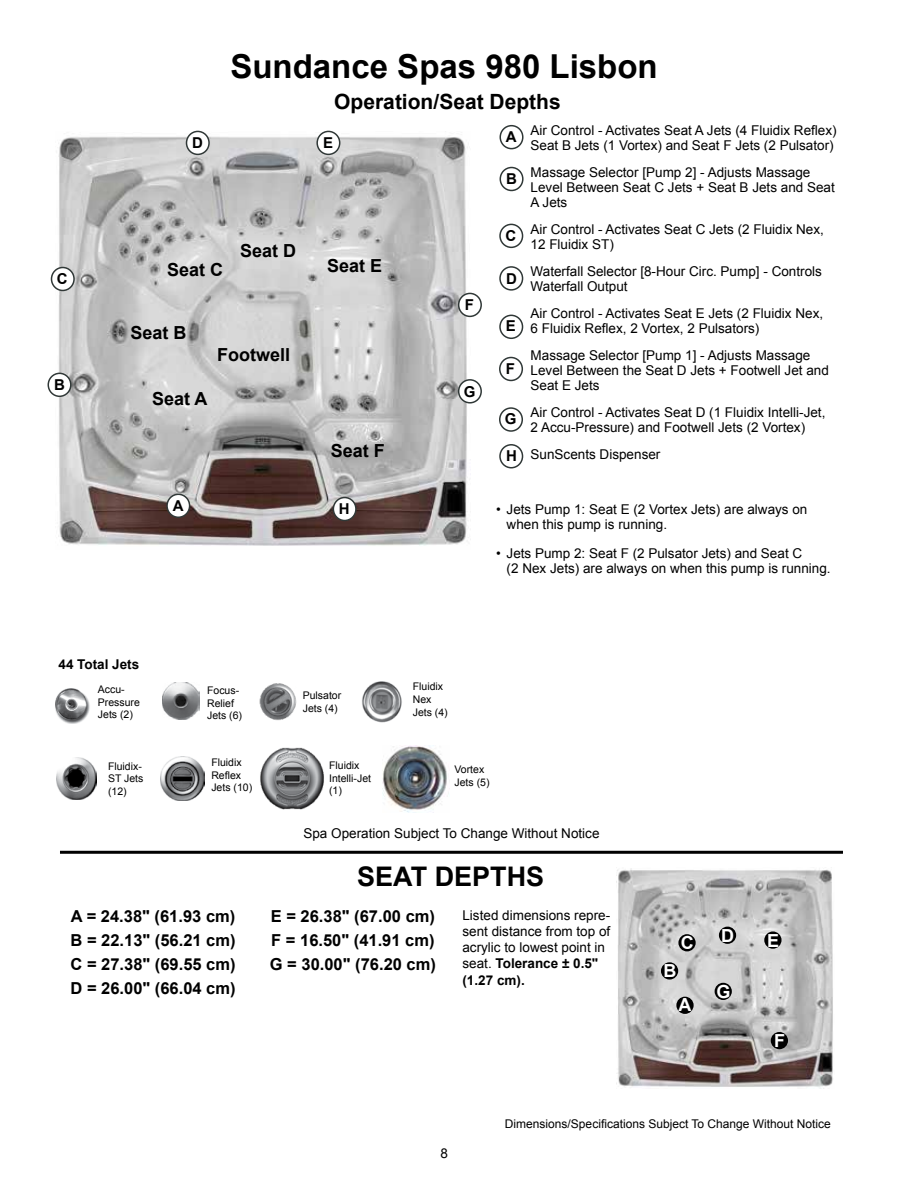
<style>
.page{position:relative;width:918px;height:1188px;background:#fff}
.page>*{position:absolute;margin:0;border:0;box-sizing:border-box;transform-origin:0 0}
.t1{font:700 33px "Arial";color:#000}
.t2{font:700 27px "Arial";color:#000}
.t3{font:700 21px "Arial";color:#000}
.t4{font:700 18px "Arial";color:#000}
.t5{font:700 18px "Arial";color:#fff}
.t6{font:700 16.5px "Arial";color:#000}
.t7{font:700 15px "Arial";color:#000}
.t8{font:13.5px/15px "Arial";color:#000}
.t9{font:700 13.5px "Arial";color:#000}
.t10{font:12px "Arial";color:#000}
.t11{font:10.5px/12.6px "Arial";color:#000}
.s1{font-weight:700}
</style>
<div class="page">
<img style="left:56px;top:131px;width:414px;height:415px">
<hr style="left:60px;top:851px;width:783px;height:3px;background:#000">
<img style="left:56px;top:758px;width:41px;height:42px">
<img style="left:259px;top:683px;width:37px;height:38px">
<img style="left:260px;top:747px;width:64px;height:63px">
<img style="left:382px;top:745px;width:65px;height:67px">
<img style="left:362px;top:681px;width:40px;height:42px">
<img style="left:160px;top:757px;width:44px;height:43px">
<div style="left:500px;top:125px;width:24px;height:24px;border:2px solid #303837;border-radius:50%"></div>
<div style="left:500px;top:167px;width:24px;height:24px;border:2px solid #303837;border-radius:50%"></div>
<div style="left:499px;top:224px;width:24px;height:24px;border:2px solid #303837;border-radius:50%"></div>
<div style="left:499px;top:266px;width:24px;height:25px;border:2px solid #303837;border-radius:50%"></div>
<div style="left:499px;top:315px;width:24px;height:24px;border:2px solid #303837;border-radius:50%"></div>
<div style="left:499px;top:357px;width:24px;height:24px;border:2px solid #303837;border-radius:50%"></div>
<div style="left:499px;top:407px;width:24px;height:25px;border:2px solid #303837;border-radius:50%"></div>
<div style="left:499px;top:444px;width:24px;height:24px;border:2px solid #303837;border-radius:50%"></div>
<div style="left:167px;top:494px;width:23px;height:23px;background:#fff;border-radius:50%"></div>
<div style="left:166px;top:494px;width:24px;height:24px;border:2px solid #303837;border-radius:50%"></div>
<svg style="left:48px;top:373px;width:23px;height:23px"></svg>
<div style="left:48px;top:373px;width:24px;height:24px;border:2px solid #303837;border-radius:50%"></div>
<div style="left:54px;top:379px;width:11px;height:12px;background:#fff"></div>
<div style="left:459px;top:293px;width:22px;height:23px;background:#fff;border-radius:50%"></div>
<div style="left:458px;top:293px;width:24px;height:24px;border:2px solid #303837;border-radius:50%"></div>
<svg style="left:317px;top:131px;width:23px;height:23px"></svg>
<div style="left:316px;top:131px;width:24px;height:24px;border:2px solid #303837;border-radius:50%"></div>
<div style="left:323px;top:137px;width:11px;height:12px;background:#fff"></div>
<div style="left:187px;top:131px;width:22px;height:23px;background:#fff;border-radius:50%"></div>
<div style="left:186px;top:131px;width:24px;height:24px;border:2px solid #303837;border-radius:50%"></div>
<div style="left:459px;top:380px;width:22px;height:23px;background:#fff;border-radius:50%"></div>
<div style="left:458px;top:379px;width:24px;height:25px;border:2px solid #303837;border-radius:50%"></div>
<div style="left:52px;top:268px;width:22px;height:22px;background:#fff;border-radius:50%"></div>
<div style="left:51px;top:267px;width:24px;height:24px;border:2px solid #303837;border-radius:50%"></div>
<svg style="left:333px;top:498px;width:23px;height:23px"></svg>
<div style="left:333px;top:497px;width:24px;height:24px;border:2px solid #303837;border-radius:50%"></div>
<div style="left:339px;top:503px;width:12px;height:12px;background:#fff"></div>
<img style="left:616px;top:868px;width:217px;height:220px">
<div style="left:678px;top:934px;width:18px;height:17px;background:#000;border-radius:50%"></div>
<div style="left:719px;top:927px;width:17px;height:17px;background:#000;border-radius:50%"></div>
<div style="left:771px;top:1032px;width:17px;height:17px;background:#000;border-radius:50%"></div>
<div style="left:764px;top:931px;width:18px;height:18px;background:#000;border-radius:50%"></div>
<div style="left:715px;top:983px;width:17px;height:17px;background:#000;border-radius:50%"></div>
<div style="left:676px;top:997px;width:18px;height:17px;background:#000;border-radius:50%"></div>
<div style="left:661px;top:962px;width:17px;height:18px;background:#000;border-radius:50%"></div>
<img style="left:55px;top:688px;width:35px;height:35px">
<img style="left:162px;top:683px;width:37px;height:36px">
<p class="t7" style="left:57px;top:269px;width:12px">C</p>
<p class="t7" style="left:54px;top:375px;width:12px">B</p>
<h1 class="t1" style="left:230px;top:44px;width:429px">Sundance Spas 980 Lisbon</h1>
<h3 class="t3" style="left:334px;top:87px;width:228px">Operation/Seat Depths</h3>
<p class="t7" style="left:192px;top:133px;width:12px">D</p>
<p class="t7" style="left:323px;top:133px;width:12px">E</p>
<h3 class="t4" style="left:167px;top:257px;width:58px">Seat C</h3>
<h3 class="t4" style="left:240px;top:239px;width:58px">Seat D</h3>
<h3 class="t4" style="left:131px;top:321px;width:58px">Seat B</h3>
<h3 class="t4" style="left:217px;top:343px;width:75px">Footwell</h3>
<h3 class="t4" style="left:152px;top:387px;width:57px">Seat A</h3>
<p class="t7" style="left:173px;top:496px;width:12px">A</p>
<h3 class="t4" style="left:327px;top:254px;width:57px">Seat E</h3>
<h3 class="t4" style="left:331px;top:439px;width:56px">Seat F</h3>
<p class="t7" style="left:339px;top:499px;width:12px">H</p>
<p class="t7" style="left:465px;top:294px;width:11px">F</p>
<p class="t7" style="left:464px;top:381px;width:13px">G</p>
<p class="t7" style="left:506px;top:126px;width:12px">A</p>
<p class="t7" style="left:506px;top:169px;width:12px">B</p>
<p class="t7" style="left:505px;top:226px;width:12px">C</p>
<p class="t7" style="left:506px;top:269px;width:12px">D</p>
<p class="t7" style="left:506px;top:316px;width:12px">E</p>
<p class="t7" style="left:506px;top:359px;width:11px">F</p>
<p class="t7" style="left:505px;top:409px;width:13px">G</p>
<p class="t7" style="left:506px;top:446px;width:12px">H</p>
<p class="t8" style="left:531px;top:123px;width:308px">Air Control - Activates Seat A Jets (4 Fluidix Reflex)<br>Seat B Jets (1 Vortex) and Seat F Jets (2 Pulsator)</p>
<p class="t8" style="left:531px;top:165px;width:306px">Massage Selector [Pump 2] - Adjusts Massage<br>Level Between Seat C Jets + Seat B Jets and Seat<br>A Jets</p>
<p class="t8" style="left:531px;top:222px;width:295px">Air Control - Activates Seat C Jets (2 Fluidix Nex,<br>12 Fluidix ST)</p>
<p class="t8" style="left:531px;top:264px;width:293px">Waterfall Selector [8-Hour Circ. Pump] - Controls<br>Waterfall Output</p>
<p class="t8" style="left:531px;top:306px;width:294px">Air Control - Activates Seat E Jets (2 Fluidix Nex,<br>6 Fluidix Reflex, 2 Vortex, 2 Pulsators)</p>
<p class="t8" style="left:531px;top:348px;width:300px">Massage Selector [Pump 1] - Adjusts Massage<br>Level Between the Seat D Jets + Footwell Jet and<br>Seat E Jets</p>
<p class="t8" style="left:531px;top:405px;width:296px">Air Control - Activates Seat D (1 Fluidix Intelli-Jet,<br>2 Accu-Pressure) and Footwell Jets (2 Vortex)</p>
<p class="t8" style="left:531px;top:447px;width:131px">SunScents Dispenser</p>
<p class="t8" style="left:507px;top:502px;width:302px;text-indent:-11px">• Jets Pump 1: Seat E (2 Vortex Jets) are always on when this pump is running.</p>
<p class="t8" style="left:507px;top:546px;width:326px;text-indent:-11px">• Jets Pump 2: Seat F (2 Pulsator Jets) and Seat C<br>(2 Nex Jets) are always on when this pump is running.</p>
<p class="t9" style="left:58px;top:655px;width:82px">44 Total Jets</p>
<p class="t11" style="left:98px;top:683px;width:44px">Accu-<br>Pressure<br>Jets (2)</p>
<p class="t11" style="left:413px;top:680px;width:37px">Fluidix<br>Nex<br>Jets (4)</p>
<p class="t11" style="left:207px;top:684px;width:37px">Focus-<br>Relief<br>Jets (6)</p>
<p class="t11" style="left:303px;top:689px;width:40px">Pulsator<br>Jets (4)</p>
<p class="t11" style="left:211px;top:756px;width:42px">Fluidix<br>Reflex<br>Jets (10)</p>
<p class="t11" style="left:108px;top:760px;width:37px">Fluidix-<br>ST Jets (12)</p>
<p class="t11" style="left:329px;top:759px;width:44px">Fluidix<br>Intelli-Jet (1)</p>
<p class="t11" style="left:455px;top:764px;width:37px">Vortex<br>Jets (5)</p>
<p class="t8" style="left:303px;top:825px;width:298px">Spa Operation Subject To Change Without Notice</p>
<h2 class="t2" style="left:357px;top:859px;width:189px">SEAT DEPTHS</h2>
<p class="t6" style="left:71px;top:905px;width:166px">A = 24.38" (61.93 cm)</p>
<p class="t6" style="left:271px;top:905px;width:166px">E = 26.38" (67.00 cm)</p>
<p class="t8" style="left:462px;top:907px;width:149px;line-height:16.2px">Listed dimensions repre&shy;sent distance from top of acrylic to lowest point in seat. <span class="s1">Tolerance ± 0.5" (1.27 cm).</span></p>
<p class="t6" style="left:71px;top:929px;width:167px">B = 22.13" (56.21 cm)</p>
<p class="t6" style="left:271px;top:929px;width:165px">F = 16.50" (41.91 cm)</p>
<p class="t6" style="left:71px;top:953px;width:167px">C = 27.38" (69.55 cm)</p>
<p class="t6" style="left:270px;top:953px;width:168px">G = 30.00" (76.20 cm)</p>
<p class="t6" style="left:71px;top:977px;width:167px">D = 26.00" (66.04 cm)</p>
<h3 class="t5" style="left:681px;top:931px;width:14px">C</h3>
<h3 class="t5" style="left:663px;top:959px;width:14px">B</h3>
<h3 class="t5" style="left:678px;top:992px;width:14px">A</h3>
<h3 class="t5" style="left:721px;top:923px;width:14px">D</h3>
<h3 class="t5" style="left:716px;top:979px;width:16px">G</h3>
<h3 class="t5" style="left:767px;top:928px;width:14px">E</h3>
<h3 class="t5" style="left:774px;top:1029px;width:12px">F</h3>
<p class="t8" style="left:441px;top:1146px;width:9px">8</p>
<p class="t10" style="left:505px;top:1116px;width:327px">Dimensions/Specifications Subject To Change Without Notice</p>
</div>
